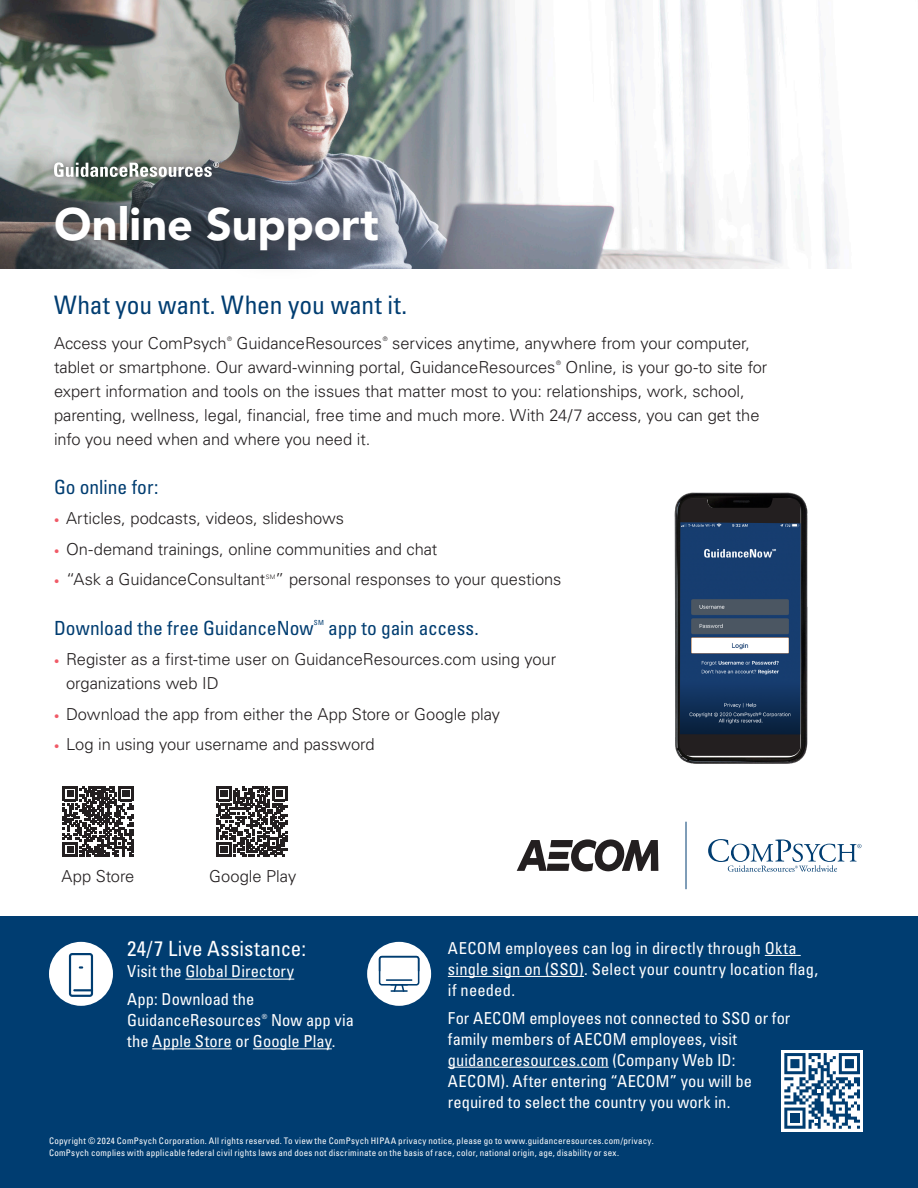
<style>
.page{position:relative;width:918px;height:1188px;background:#fff}
.page>*{position:absolute;margin:0;border:0;box-sizing:border-box;transform-origin:0 0}
.t1{font:900 45px "Avenir LT Std";color:#fff}
.t2{font:condensed 25.5px "Univers LT Std";color:#003d71}
._24_7_Live_Assistance{font:condensed 21px "Univers LT Std";letter-spacing:.01em;color:#fff}
.Subheader{font:condensed 19.5px "Univers LT Std";color:#003d71}
.Body{font:300 16.5px/24px "Univers LT Std";letter-spacing:-.005em;color:#231f20}
.Contact_info{font:condensed 16.5px/21px "Univers LT Std";letter-spacing:.005em;color:#fff}
.Legal{font:condensed 9px/12px "Univers LT Std";letter-spacing:.03em;color:#fff}
.Subheader-2{font:condensed 7.05px "Univers LT Std";color:#003d71}
.Contact_info-2{font:condensed 7.05px "Univers LT Std";color:#fff}
.Body-2{font:300 6.15px "Univers LT Std";color:#231f20}
.s1{font-size:10.5px;color:#f05a67}
</style>
<div class="page">
<img style="left:0;top:0;width:839px;height:268px">
<svg style="left:26px;top:177px;width:381px;height:92px"></svg>
<img style="left:674px;top:492px;width:134px;height:272px">
<svg style="left:679px;top:498px;width:122px;height:258px"></svg>
<img style="left:680px;top:522px;width:121px;height:212px">
<svg style="left:63px;top:786px;width:70px;height:71px"></svg>
<svg style="left:216px;top:786px;width:71px;height:71px"></svg>
<div style="left:42px;top:150px;width:189px;height:39px;background:#231f20;opacity:.9"></div>
<svg style="left:54px;top:162px;width:165px;height:15px"></svg>
<svg style="left:708px;top:839px;width:154px;height:33px"></svg>
<hr style="left:686px;top:822px;width:1px;height:67px;background:#003d71">
<svg style="left:517px;top:839px;width:141px;height:33px"></svg>
<div style="left:0;top:916px;width:918px;height:272px;background:#003d71"></div>
<hr style="left:186px;top:979px;width:108px;height:1px;background:#fff">
<hr style="left:152px;top:1048px;width:80px;height:1px;background:#fff">
<hr style="left:253px;top:1048px;width:79px;height:1px;background:#fff">
<hr style="left:765px;top:955px;width:36px;height:1px;background:#fff">
<hr style="left:448px;top:976px;width:136px;height:1px;background:#fff">
<hr style="left:448px;top:1067px;width:161px;height:1px;background:#fff">
<div style="left:781px;top:1050px;width:82px;height:82px;background:#fff"></div>
<svg style="left:784px;top:1053px;width:76px;height:76px"></svg>
<div style="left:49px;top:942px;width:64px;height:64px;background:#fff;border-radius:50%"></div>
<svg style="left:69px;top:953px;width:24px;height:44px"></svg>
<div style="left:367px;top:942px;width:64px;height:64px;background:#fff;border-radius:50%"></div>
<svg style="left:379px;top:956px;width:40px;height:36px"></svg>
<p class="t1" style="left:54px;top:197px;width:326px">Online Support</p>
<p class="t2" style="left:54px;top:289px;width:355px">What you want. When you want it.</p>
<p class="Body" style="left:54px;top:331px;width:174px">Access your ComPsych</p>
<p class="Body-2" style="left:227px;top:335px;width:6px">®</p>
<p class="Body" style="left:237px;top:331px;width:147px">GuidanceResources</p>
<p class="Body-2" style="left:383px;top:335px;width:6px">®</p>
<p class="Body" style="left:54px;top:331px;width:698px;text-indent:338px">services anytime, anywhere from your computer, tablet or smartphone. Our award-winning portal, GuidanceResources</p>
<p class="Body-2" style="left:556px;top:359px;width:6px">®</p>
<p class="Body" style="left:54px;top:355px;width:715px;text-indent:512px">Online, is your go-to site for expert information and tools on the issues that matter most to you: relationships, work, school, parenting, wellness, legal, financial, free time and much more. With 24/7 access, you can get the info you need when and where you need it.</p>
<p class="Subheader" style="left:54px;top:475px;width:106px">Go online for:</p>
<p class="Body" style="left:54px;top:507px;width:291px"><span class="s1">•</span> Articles, podcasts, videos, slideshows</p>
<p class="Body" style="left:54px;top:537px;width:385px"><span class="s1">•</span> On-demand trainings, online communities and chat</p>
<p class="Body" style="left:54px;top:568px;width:213px"><span class="s1">•</span> “Ask a GuidanceConsultant</p>
<p class="Body-2" style="left:266px;top:573px;width:11px">SM</p>
<p class="Body" style="left:275px;top:568px;width:288px">” personal responses to your questions</p>
<p class="Subheader" style="left:54px;top:615px;width:261px">Download the free GuidanceNow</p>
<p class="Subheader-2" style="left:314px;top:618px;width:12px">SM</p>
<p class="Subheader" style="left:328px;top:615px;width:152px">app to gain access.</p>
<p class="Body" style="left:66px;top:647px;width:492px;text-indent:-12px"><span class="s1">•</span> Register as a first-time user on GuidanceResources.com using your organizations web ID</p>
<p class="Body" style="left:54px;top:702px;width:448px"><span class="s1">•</span> Download the app from either the App Store or Google play</p>
<p class="Body" style="left:54px;top:732px;width:322px"><span class="s1">•</span> Log in using your username and password</p>
<p class="Body" style="left:62px;top:864px;width:74px">App Store</p>
<p class="Body" style="left:209px;top:864px;width:89px">Google Play</p>
<p class="_24_7_Live_Assistance" style="left:127px;top:936px;width:181px">24/7 Live Assistance:</p>
<p class="Contact_info" style="left:127px;top:961px;width:169px">Visit the Global Directory</p>
<p class="Contact_info" style="left:127px;top:989px;width:135px">App: Download the<br>GuidanceResources</p>
<p class="Contact_info" style="left:448px;top:937px;width:372px">AECOM employees can log in directly through Okta single sign on (SSO). Select your country location flag, if needed.</p>
<p class="Contact_info" style="left:448px;top:1007px;width:344px">For AECOM employees not connected to SSO or for family members of AECOM employees, visit guidanceresources.com (Company Web ID:<br>AECOM). After entering “AECOM” you will be required to select the country you work in.</p>
<p class="Legal" style="left:49px;top:1135px;width:606px">Copyright © 2024 ComPsych Corporation. All rights reserved. To view the ComPsych HIPAA privacy notice, please go to www.guidanceresources.com/privacy.<br>ComPsych complies with applicable federal civil rights laws and does not discriminate on the basis of race, color, national origin, age, disability or sex.</p>
<p class="Contact_info-2" style="left:262px;top:1012px;width:7px">®</p>
<p class="Contact_info" style="left:127px;top:1010px;width:228px;text-indent:144px">Now app via the Apple Store or Google Play.</p>
</div>
